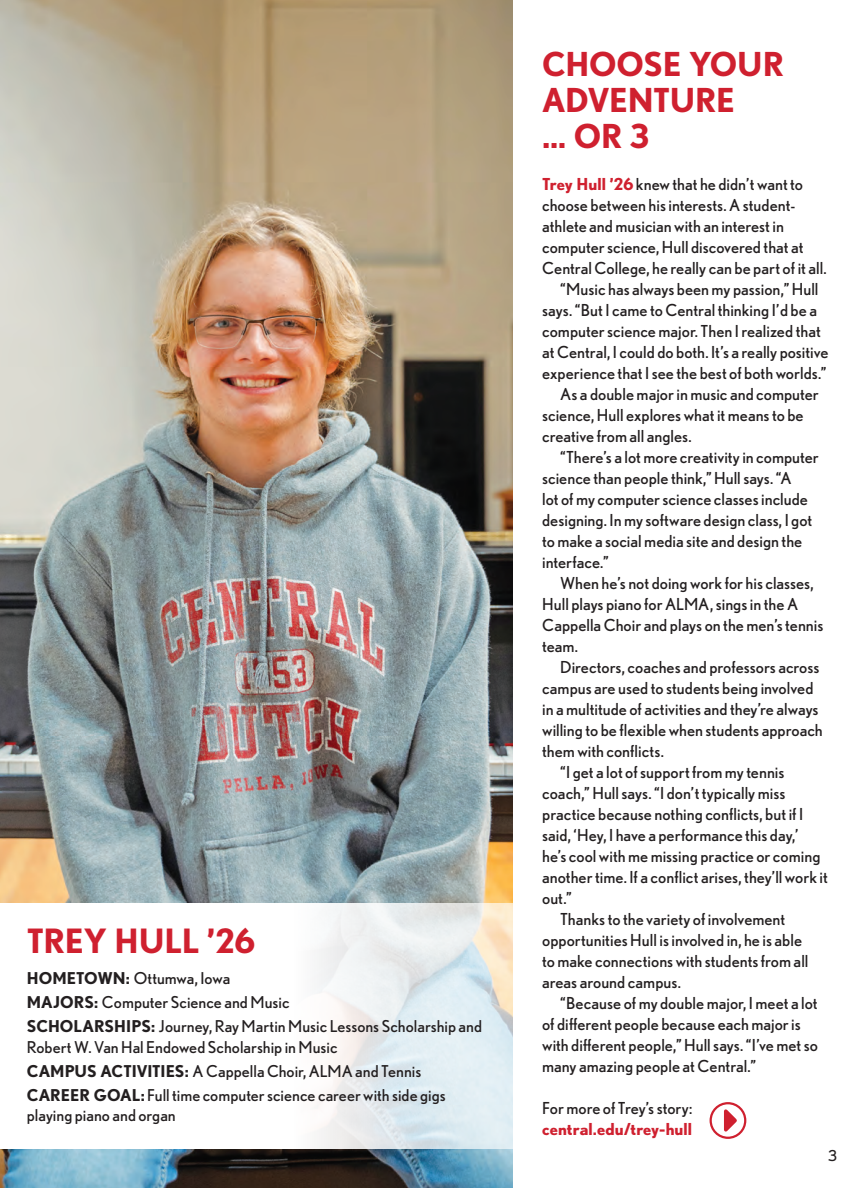
<style>
.page{position:relative;width:864px;height:1188px;background:#fff}
.page>*{position:absolute;margin:0;border:0;box-sizing:border-box;transform-origin:0 0}
.t1{font:700 33.45px "Nobel";letter-spacing:-.01em;color:#cf202f}
.t2{font:700 33px/36px "Nobel";letter-spacing:-.01em;color:#cf202f}
.t3{font:16.5px/21px "Nobel";color:#231f20}
.t4{font:16.35px/20.7px "Nobel";color:#231f20}
.t5{font:15px "Nobel";color:#231f20}
.s1{font-weight:700}
.s2{font-weight:700;color:#cf202f}
</style>
<div class="page">
<img style="left:0;top:0;width:513px;height:1188px">
<svg style="left:0;top:903px;width:747px;height:246px"></svg>
<div style="left:710px;top:1102px;width:36px;height:37px;border:2px solid #cf202f;border-radius:50%"></div>
<svg style="left:721px;top:1106px;width:19px;height:33px"></svg>
<p class="t1" style="left:27px;top:921px;width:230px">TREY HULL ’26</p>
<p class="t4" style="left:27px;top:967px;width:205px"><span class="s1">HOMETOWN:</span> Ottumwa, Iowa</p>
<p class="t4" style="left:27px;top:991px;width:264px"><span class="s1">MAJORS:</span> Computer Science and Music</p>
<p class="t4" style="left:27px;top:1015px;width:457px"><span class="s1">SCHOLARSHIPS:</span> Journey, Ray Martin Music Lessons Scholarship and<br>Robert W. Van Hal Endowed Scholarship in Music</p>
<p class="t4" style="left:27px;top:1060px;width:396px"><span class="s1">CAMPUS ACTIVITIES:</span> A Cappella Choir, ALMA and Tennis</p>
<p class="t4" style="left:27px;top:1084px;width:420px"><span class="s1">CAREER GOAL:</span> Full time computer science career with side gigs playing piano and organ</p>
<p class="t2" style="left:542px;top:45px;width:243px">CHOOSE YOUR<br>ADVENTURE</p>
<p class="t2" style="left:542px;top:117px;width:109px">… OR 3</p>
<p class="t3" style="left:542px;top:173px;width:286px"><span class="s2">Trey Hull ’26</span> knew that he didn’t want to choose between his interests. A student&shy;athlete and musician with an interest in computer science, Hull discovered that at Central College, he really can be part of it all.</p>
<p class="t3" style="left:542px;top:278px;width:288px;text-indent:18px">“Music has always been my passion,” Hull says. “But I came to Central thinking I’d be a computer science major. Then I realized that at Central, I could do both. It’s a really positive experience that I see the best of both worlds.”</p>
<p class="t3" style="left:542px;top:383px;width:278px;text-indent:18px">As a double major in music and computer science, Hull explores what it means to be creative from all angles.</p>
<p class="t3" style="left:542px;top:446px;width:278px;text-indent:18px">“There’s a lot more creativity in computer science than people think,” Hull says. “A<br>lot of my computer science classes include designing. In my software design class, I got to make a social media site and design the interface.”</p>
<p class="t3" style="left:542px;top:572px;width:283px;text-indent:18px">When he’s not doing work for his classes,<br>Hull plays piano for ALMA, sings in the A<br>Cappella Choir and plays on the men’s tennis team.</p>
<p class="t3" style="left:542px;top:656px;width:282px;text-indent:18px">Directors, coaches and professors across campus are used to students being involved in a multitude of activities and they’re always willing to be flexible when students approach them with conflicts.</p>
<p class="t3" style="left:542px;top:761px;width:287px;text-indent:18px">“I get a lot of support from my tennis coach,” Hull says. “I don’t typically miss practice because nothing conflicts, but if I said, ‘Hey, I have a performance this day,’<br>he’s cool with me missing practice or coming another time. If a conflict arises, they’ll work it out.”</p>
<p class="t3" style="left:542px;top:908px;width:268px;text-indent:18px">Thanks to the variety of involvement opportunities Hull is involved in, he is able to make connections with students from all areas around campus.</p>
<p class="t3" style="left:542px;top:992px;width:277px;text-indent:18px">“Because of my double major, I meet a lot of different people because each major is with different people,” Hull says. “I’ve met so many amazing people at Central.”</p>
<p class="t3" style="left:542px;top:1097px;width:152px">For more of Trey’s story: <span class="s2">central.edu/trey-hull</span></p>
<p class="t5" style="left:828px;top:1146px;width:10px">3</p>
</div>
